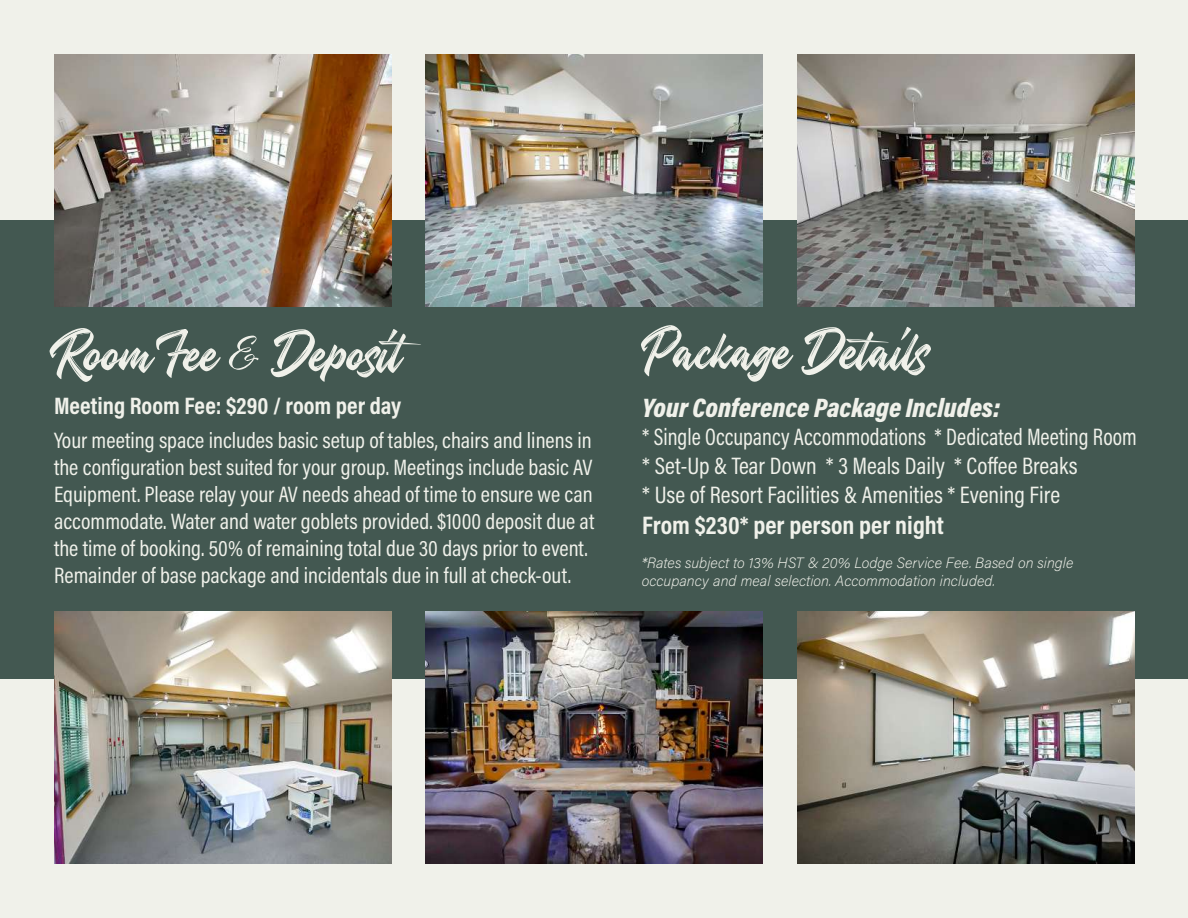
<style>
.page{position:relative;width:1188px;height:918px;background:#fff}
.page>*{position:absolute;margin:0;border:0;box-sizing:border-box;transform-origin:0 0}
.t1{font:75px "Historea Demo";color:#f0f1ea}
.t2{font:italic 900 27px "Acumin Pro Cond";color:#f0f1ea}
.t3{font:700 25.5px "Acumin Pro Cond";color:#f0f1ea}
.t4{font:24px/28.8px "Acumin Pro Cond";color:#f0f1ea;scale:.93 1}
.t5{font:700 24px "Acumin Pro Cond";color:#f0f1ea}
.t6{font:22.5px/27px "Acumin Pro Cond";color:#f0f1ea}
.t7{font:15px/18px "Acumin Variable Concept";color:#f0f1ea}
.s1{font-family:"Al Fresco";font-size:55.5px}
</style>
<div class="page">
<div style="left:1px;top:0;width:1187px;height:918px;background:#f0f1ea"></div>
<div style="left:0;top:220px;width:1188px;height:459px;background:#435851"></div>
<img style="left:798px;top:611px;width:336px;height:253px">
<img style="left:426px;top:611px;width:337px;height:253px">
<img style="left:54px;top:611px;width:337px;height:253px">
<img style="left:797px;top:54px;width:337px;height:253px">
<img style="left:425px;top:54px;width:337px;height:253px">
<img style="left:54px;top:54px;width:337px;height:253px">
<h1 class="t1" style="left:54px;top:299px;width:349px">Room Fee <span class="s1">&amp;</span> Deposit</h1>
<p class="t5" style="left:54px;top:390px;width:349px">Meeting Room Fee: $290 / room per day</p>
<p class="t6" style="left:54px;top:427px;width:542px">Your meeting space includes basic setup of tables, chairs and linens in the configuration best suited for your group. Meetings include basic AV Equipment. Please relay your AV needs ahead of time to ensure we can accommodate. Water and water goblets provided. $1000 deposit due at the time of booking. 50% of remaining total due 30 days prior to event.<br>Remainder of base package and incidentals due in full at check-out.</p>
<h1 class="t1" style="left:642px;top:297px;width:289px">Package Details</h1>
<p class="t2" style="left:642px;top:390px;width:360px">Your Conference Package Includes:</p>
<p class="t4" style="left:642px;top:422px;width:533px">* Single Occupancy Accommodations * Dedicated Meeting Room * Set-Up &amp; Tear Down * 3 Meals Daily * Coffee Breaks<br>* Use of Resort Facilities &amp; Amenities * Evening Fire</p>
<p class="t3" style="left:642px;top:508px;width:303px">From $230* per person per night</p>
<p class="t7" style="left:642px;top:553px;width:433px">*Rates subject to 13% HST &amp; 20% Lodge Service Fee. Based on single occupancy and meal selection. Accommodation included.</p>
</div>
